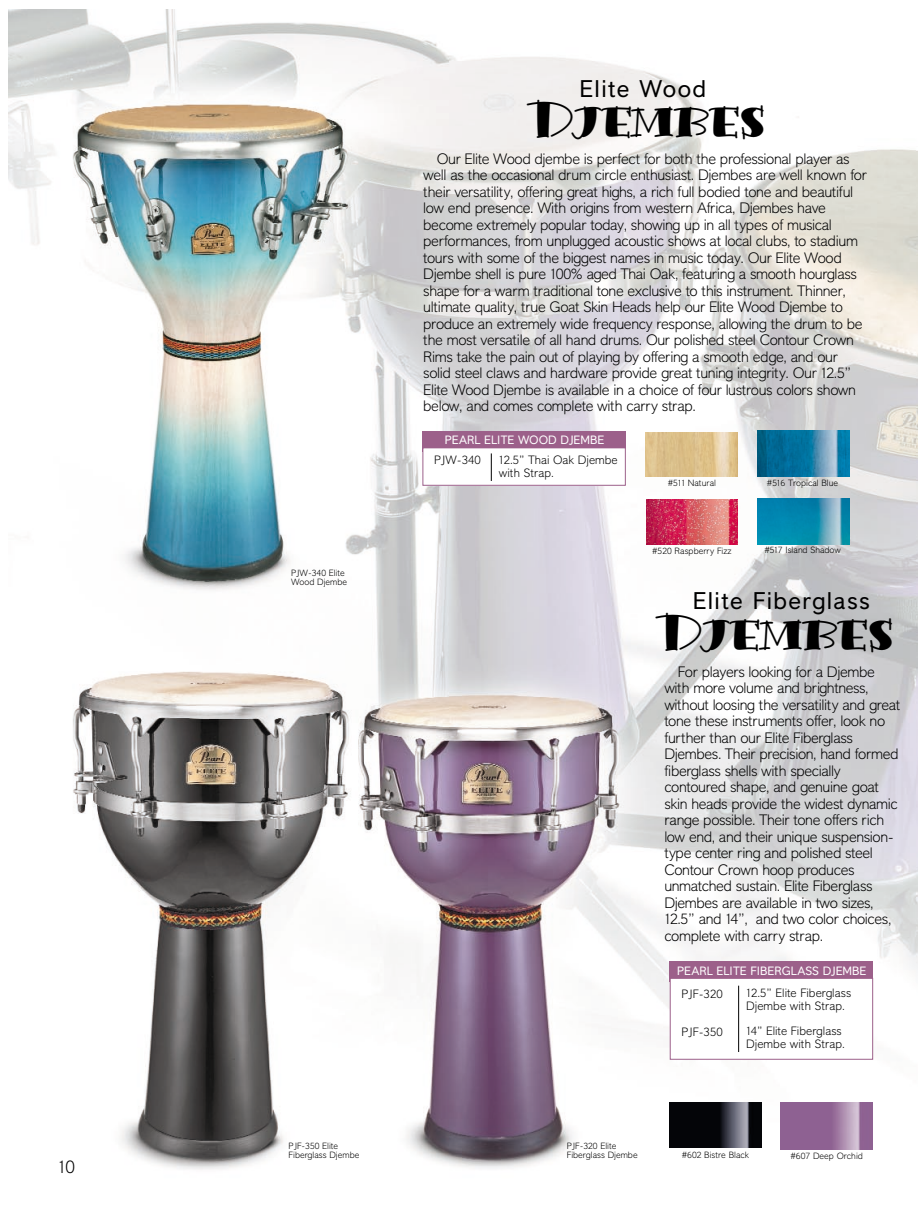
<style>
.page{position:relative;width:918px;height:1232px;background:#fff}
.page>*{position:absolute;margin:0;border:0;box-sizing:border-box;transform-origin:0 0}
.t1{font:45px "Bermuda Solid";color:#000}
.t2{font:700 24px "Liteweit";letter-spacing:.055em;color:#000}
.t3{font:18px "Liteweit";color:#000}
.t4{font:15px/16.5px "Liteweit";letter-spacing:-.025em;color:#000}
.t5{font:12px/12.8px "Liteweit";color:#000}
.t6{font:700 12px "Liteweit";color:#fff}
.t7{font:9px/9px "Liteweit";color:#000}
</style>
<div class="page">
<img style="left:8px;top:10px;width:910px;height:1160px">
<div style="left:422px;top:431px;width:204px;height:20px;background:#9c608a"></div>
<div style="left:423px;top:448px;width:202px;height:37px;background:#fff"></div>
<div style="left:423px;top:447px;width:203px;height:38px;border:1px solid #9c608a"></div>
<svg style="left:491px;top:453px;width:1px;height:28px"></svg>
<img style="left:646px;top:432px;width:92px;height:44px">
<img style="left:757px;top:430px;width:92px;height:46px">
<div style="left:670px;top:961px;width:203px;height:21px;background:#9c608a"></div>
<div style="left:670px;top:978px;width:203px;height:81px;background:#fff"></div>
<div style="left:670px;top:978px;width:203px;height:81px;border:1px solid #9c608a"></div>
<hr style="left:738px;top:985px;width:1px;height:67px;background:#000">
<img style="left:669px;top:1102px;width:92px;height:46px">
<img style="left:781px;top:1102px;width:92px;height:47px">
<img style="left:646px;top:500px;width:92px;height:44px">
<img style="left:757px;top:498px;width:92px;height:46px">
<p class="t3" style="left:58px;top:1159px;width:18px">10</p>
<h2 class="t2" style="left:580px;top:80px;width:128px">Elite Wood</h2>
<h1 class="t1" style="left:533px;top:94px;width:234px">Djembes</h1>
<p class="t4" style="left:423px;top:151px;width:445px;text-indent:14px">Our Elite Wood djembe is perfect for both the professional player as well as the occasional drum circle enthusiast. Djembes are well known for their versatility, offering great highs, a rich full bodied tone and beautiful low end presence. With origins from western Africa, Djembes have become extremely popular today, showing up in all types of musical performances, from unplugged acoustic shows at local clubs, to stadium tours with some of the biggest names in music today. Our Elite Wood Djembe shell is pure 100% aged Thai Oak, featuring a smooth hourglass shape for a warm traditional tone exclusive to this instrument. Thinner, ultimate quality, true Goat Skin Heads help our Elite Wood Djembe to produce an extremely wide frequency response, allowing the drum to be the most versatile of all hand drums. Our polished steel Contour Crown Rims take the pain out of playing by offering a smooth edge, and our solid steel claws and hardware provide great tuning integrity. Our 12.5” Elite Wood Djembe is available in a choice of four lustrous colors shown below, and comes complete with carry strap.</p>
<p class="t7" style="left:291px;top:569px;width:57px">PJW-340 Elite<br>Wood Djembe</p>
<p class="t6" style="left:445px;top:435px;width:161px">PEARL ELITE WOOD DJEMBE</p>
<p class="t5" style="left:434px;top:454px;width:48px">PJW-340</p>
<p class="t5" style="left:499px;top:454px;width:120px">12.5” Thai Oak Djembe with Strap.</p>
<p class="t7" style="left:668px;top:479px;width:50px">#511 Natural</p>
<p class="t7" style="left:767px;top:478px;width:73px">#516 Tropical Blue</p>
<p class="t7" style="left:652px;top:547px;width:81px">#520 Raspberry Fizz</p>
<p class="t7" style="left:764px;top:546px;width:78px">#517 Island Shadow</p>
<h2 class="t2" style="left:693px;top:592px;width:178px">Elite Fiberglass</h2>
<h1 class="t1" style="left:661px;top:607px;width:234px">Djembes</h1>
<p class="t4" style="left:664px;top:664px;width:237px;text-indent:14px">For players looking for a Djembe with more volume and brightness, without loosing the versatility and great tone these instruments offer, look no further than our Elite Fiberglass Djembes. Their precision, hand formed fiberglass shells with specially contoured shape, and genuine goat skin heads provide the widest dynamic range possible. Their tone offers rich low end, and their unique suspension&shy;type center ring and polished steel Contour Crown hoop produces unmatched sustain. Elite Fiberglass Djembes are available in two sizes, 12.5” and 14”, and two color choices, complete with carry strap.</p>
<p class="t6" style="left:677px;top:966px;width:191px">PEARL ELITE FIBERGLASS DJEMBE</p>
<p class="t5" style="left:682px;top:988px;width:43px">PJF-320</p>
<p class="t5" style="left:682px;top:1026px;width:43px">PJF-350</p>
<p class="t5" style="left:746px;top:987px;width:106px">12.5” Elite Fiberglass<br>Djembe with Strap.</p>
<p class="t5" style="left:746px;top:1025px;width:100px">14” Elite Fiberglass<br>Djembe with Strap.</p>
<p class="t7" style="left:289px;top:1142px;width:72px">PJF-350 Elite<br>Fiberglass Djembe</p>
<p class="t7" style="left:567px;top:1142px;width:72px">PJF-320 Elite<br>Fiberglass Djembe</p>
<p class="t7" style="left:682px;top:1151px;width:69px">#602 Bistre Black</p>
<p class="t7" style="left:790px;top:1152px;width:74px">#607 Deep Orchid</p>
</div>
